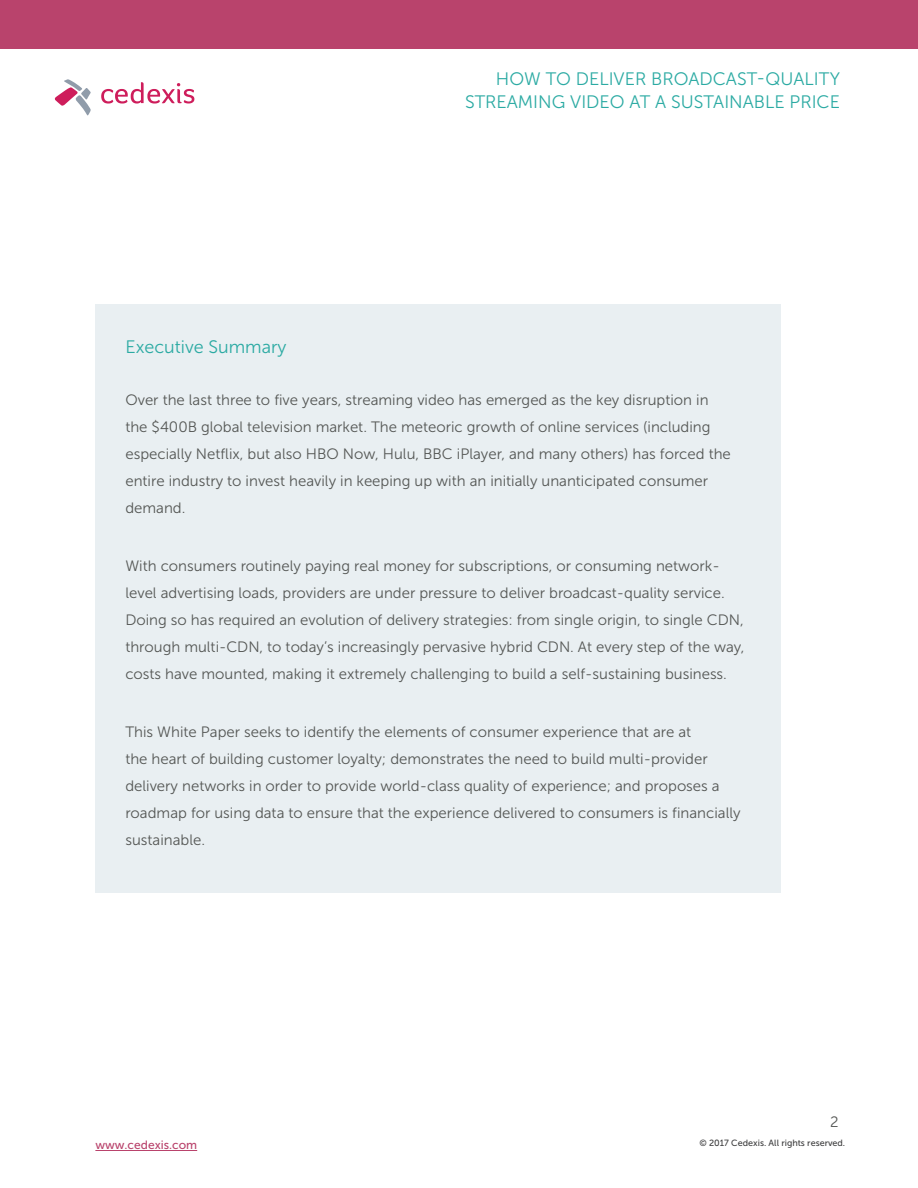
<style>
.page{position:relative;width:918px;height:1188px;background:#fff}
.page>*{position:absolute;margin:0;border:0;box-sizing:border-box;transform-origin:0 0}
.headers_no_link{font:18px/23.2px "Museo Sans 300";color:#2baaa3;text-align:right}
.Table_of_Contents_he{font:15px/27px "Museo Sans 300";color:#545654}
.Paragraph_Style_1{font:15px "Museo Sans 300";color:#545654}
.t1{font:12px "Museo Sans 500";color:#b9436c}
.t2{font:9px "Museo Sans 500";color:#3e3e3f}
</style>
<div class="page">
<div style="left:0;top:0;width:918px;height:49px;background:#b9436c"></div>
<svg style="left:101px;top:82px;width:93px;height:22px"></svg>
<svg style="left:54px;top:79px;width:37px;height:37px"></svg>
<hr style="left:95px;top:1150px;width:102px;height:1px;background:#b9436c">
<div style="left:95px;top:304px;width:686px;height:589px;background:#e9eff2"></div>
<p class="headers_no_link" style="left:125px;top:335px;width:163px">Executive Summary</p>
<p class="headers_no_link" style="left:465px;top:67px;width:376px">HOW TO DELIVER BROADCAST-QUALITY<br>STREAMING VIDEO AT A SUSTAINABLE PRICE</p>
<p class="Table_of_Contents_he" style="left:125px;top:387px;width:607px">Over the last three to five years, streaming video has emerged as the key disruption in the $400B global television market. The meteoric growth of online services (including especially Netflix, but also HBO Now, Hulu, BBC iPlayer, and many others) has forced the entire industry to invest heavily in keeping up with an initially unanticipated consumer demand.</p>
<p class="Table_of_Contents_he" style="left:125px;top:553px;width:621px">With consumers routinely paying real money for subscriptions, or consuming network&shy;level advertising loads, providers are under pressure to deliver broadcast-quality service.<br>Doing so has required an evolution of delivery strategies: from single origin, to single CDN, through multi-CDN, to today’s increasingly pervasive hybrid CDN. At every step of the way, costs have mounted, making it extremely challenging to build a self-sustaining business.</p>
<p class="Table_of_Contents_he" style="left:125px;top:718px;width:617px">This White Paper seeks to identify the elements of consumer experience that are at<br>the heart of building customer loyalty; demonstrates the need to build multi-provider delivery networks in order to provide world-class quality of experience; and proposes a roadmap for using data to ensure that the experience delivered to consumers is financially sustainable.</p>
<p class="Paragraph_Style_1" style="left:830px;top:1114px;width:10px">2</p>
<p class="t1" style="left:95px;top:1139px;width:103px">www.cedexis.com</p>
<p class="t2" style="left:699px;top:1138px;width:147px">© 2017 Cedexis. All rights reserved.</p>
</div>
